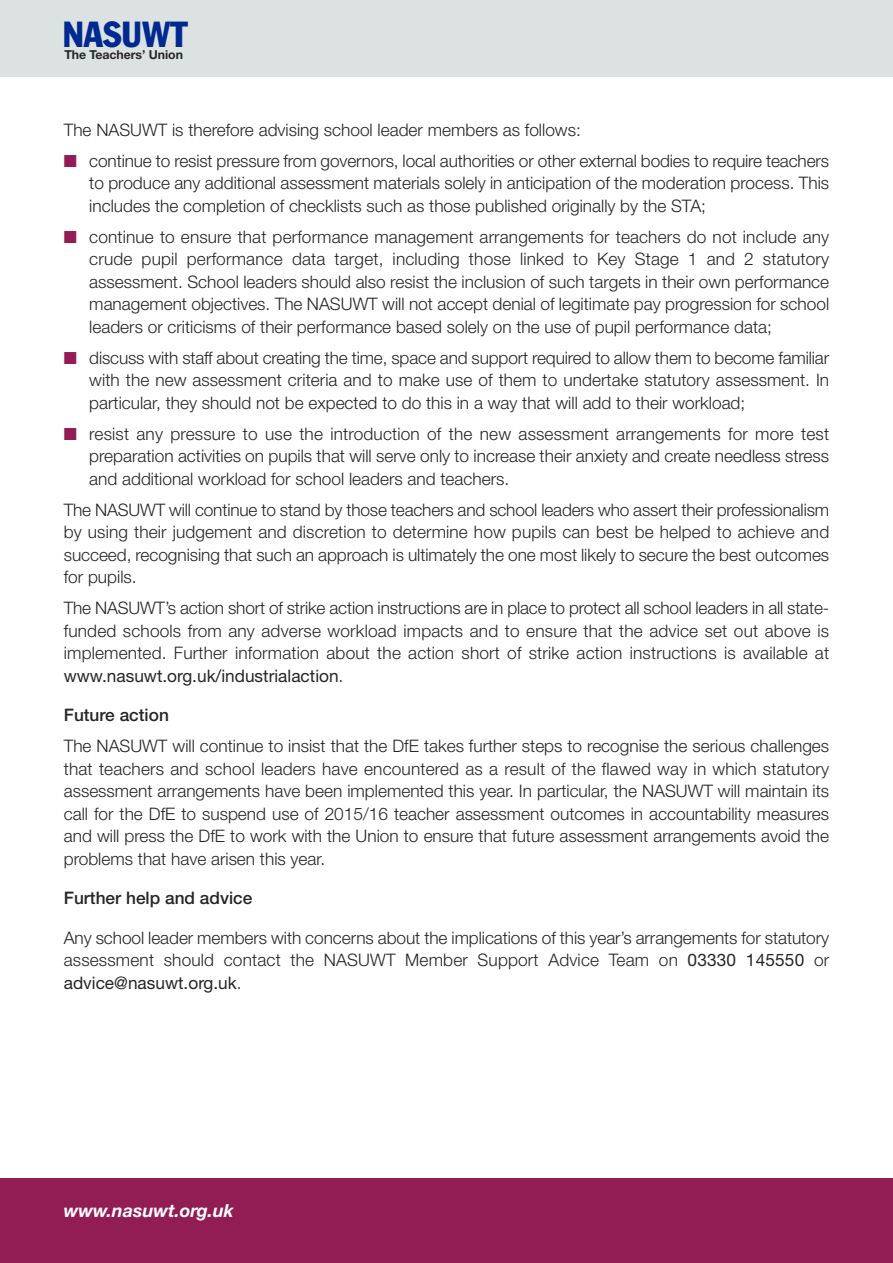
<style>
.page{position:relative;width:893px;height:1263px;background:#fff}
.page>*{position:absolute;margin:0;border:0;box-sizing:border-box;transform-origin:0 0}
.t1{font:condensed 35.7px "Franklin Gothic";color:#002991}
.t2{font:italic 700 18px "Helvetica Neue";color:#fff}
.t3{font:300 17.25px/22.5px "Helvetica Neue";color:#272526;text-align:justify}
.t4{font:500 17.25px "Helvetica Neue";color:#272526}
.t5{font:700 12.3px "Helvetica Neue";letter-spacing:-.005em;color:#272526}
.s1{color:#921c54}
.s2{font-weight:400}
</style>
<div class="page">
<div style="left:0;top:0;width:893px;height:77px;background:#dce2e2"></div>
<div style="left:0;top:1178px;width:893px;height:85px;background:#921c54"></div>
<p class="t1" style="left:63px;top:22px;width:126px">NASUWT</p>
<p class="t5" style="left:64px;top:48px;width:120px">The Teachers’ Union</p>
<p class="t3" style="left:64px;top:120px;width:518px">The NASUWT is therefore advising school leader members as follows:</p>
<p class="t3" style="left:89px;top:151px;width:741px;text-indent:-26px"><span class="s1">■</span> continue to resist pressure from governors, local authorities or other external bodies to require teachers to produce any additional assessment materials solely in anticipation of the moderation process. This includes the completion of checklists such as those published originally by the STA;</p>
<p class="t3" style="left:89px;top:227px;width:741px;text-indent:-26px"><span class="s1">■</span> continue to ensure that performance management arrangements for teachers do not include any crude pupil performance data target, including those linked to Key Stage 1 and 2 statutory assessment. School leaders should also resist the inclusion of such targets in their own performance management objectives. The NASUWT will not accept denial of legitimate pay progression for school leaders or criticisms of their performance based solely on the use of pupil performance data;</p>
<p class="t3" style="left:89px;top:348px;width:741px;text-indent:-26px"><span class="s1">■</span> discuss with staff about creating the time, space and support required to allow them to become familiar with the new assessment criteria and to make use of them to undertake statutory assessment. In particular, they should not be expected to do this in a way that will add to their workload;</p>
<p class="t3" style="left:89px;top:424px;width:741px;text-indent:-26px"><span class="s1">■</span> resist any pressure to use the introduction of the new assessment arrangements for more test preparation activities on pupils that will serve only to increase their anxiety and create needless stress and additional workload for school leaders and teachers.</p>
<p class="t3" style="left:64px;top:500px;width:767px">The NASUWT will continue to stand by those teachers and school leaders who assert their professionalism by using their judgement and discretion to determine how pupils can best be helped to achieve and succeed, recognising that such an approach is ultimately the one most likely to secure the best outcomes for pupils.</p>
<p class="t3" style="left:64px;top:599px;width:767px">The NASUWT’s action short of strike action instructions are in place to protect all school leaders in all state&shy;funded schools from any adverse workload impacts and to ensure that the advice set out above is implemented. Further information about the action short of strike action instructions is available at <span class="s2">www.nasuwt.org.uk/industrialaction</span>.</p>
<p class="t4" style="left:64px;top:709px;width:107px">Future action</p>
<p class="t3" style="left:64px;top:737px;width:767px">The NASUWT will continue to insist that the DfE takes further steps to recognise the serious challenges that teachers and school leaders have encountered as a result of the flawed way in which statutory assessment arrangements have been implemented this year. In particular, the NASUWT will maintain its call for the DfE to suspend use of 2015/16 teacher assessment outcomes in accountability measures and will press the DfE to work with the Union to ensure that future assessment arrangements avoid the problems that have arisen this year.</p>
<p class="t4" style="left:64px;top:892px;width:190px">Further help and advice</p>
<p class="t3" style="left:64px;top:928px;width:767px">Any school leader members with concerns about the implications of this year’s arrangements for statutory assessment should contact the NASUWT Member Support Advice Team on <span class="s2">03330 145550</span> or <span class="s2">advice@nasuwt.org.uk</span>.</p>
<p class="t2" style="left:64px;top:1200px;width:172px">www.nasuwt.org.uk</p>
</div>
